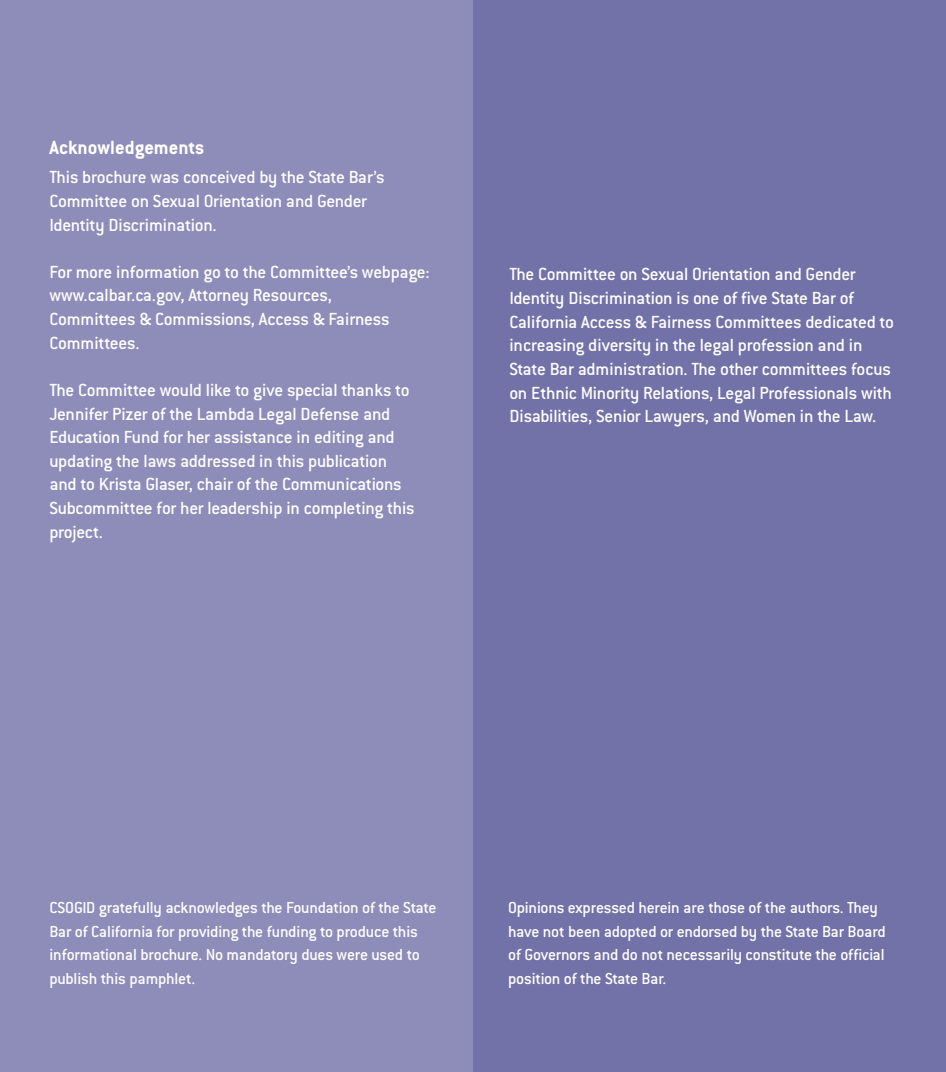
<style>
.page{position:relative;width:946px;height:1072px;background:#fff}
.page>*{position:absolute;margin:0;border:0;box-sizing:border-box;transform-origin:0 0}
.t1{font:700 21px "Conduit ITC";color:#fff}
.t2{font:500 19.25px/23.6px "Conduit ITC";letter-spacing:-.015em;color:#fff}
.t3{font:500 17.5px/23.6px "Conduit ITC";letter-spacing:-.015em;color:#fff}
</style>
<div class="page">
<div style="left:0;top:1px;width:473px;height:1071px;background:#8e8dba"></div>
<div style="left:473px;top:1px;width:472px;height:1071px;background:#7372a8"></div>
<p class="t1" style="left:49px;top:135px;width:156px">Acknowledgements</p>
<p class="t2" style="left:49px;top:165px;width:337px">This brochure was conce ved by the State Bar’s<br>Committee on Sexual Or entation and Gender<br>Ident ty Discriminat on.</p>
<p class="t2" style="left:49px;top:259px;width:382px">For more information go to the Committee’s webpage: www.calbar.ca.gov, Attorney Resources,<br>Committees &amp; Commissions, Access &amp; Fairness Committees.</p>
<p class="t2" style="left:49px;top:377px;width:367px">The Committee would like to give spec al thanks to Jennifer Pizer of the Lambda Legal Defense and Educat on Fund for her assistance in ed ting and updat ng the laws addressed in this publ cat on and to Krista G aser, chair of the Communicat ons Subcommittee for her leadership in comp et ng this project.</p>
<p class="t2" style="left:226px;top:165px;width:6px">i</p>
<p class="t2" style="left:219px;top:188px;width:6px">i</p>
<p class="t2" style="left:86px;top:212px;width:6px">i</p>
<p class="t2" style="left:191px;top:212px;width:6px">i</p>
<p class="t2" style="left:321px;top:377px;width:6px">i</p>
<p class="t2" style="left:98px;top:425px;width:6px">i</p>
<p class="t2" style="left:332px;top:425px;width:6px">i</p>
<p class="t2" style="left:90px;top:448px;width:6px">i</p>
<p class="t2" style="left:339px;top:448px;width:32px">i i</p>
<p class="t2" style="left:155px;top:472px;width:6px">l</p>
<p class="t2" style="left:372px;top:472px;width:6px">i</p>
<p class="t2" style="left:343px;top:496px;width:24px">l i</p>
<p class="t2" style="left:509px;top:262px;width:386px">The Committee on Sexual Or entat on and Gender Ident ty Discriminat on is one of five State Bar of Californ a Access &amp; Fairness Committees dedicated to increasing diversity in the legal profession and in State Bar administrat on. The other committees focus on Ethnic M nority Re at ons, Legal Professionals with Disabilit es, Senior Lawyers, and Women in the Law.</p>
<p class="t2" style="left:708px;top:262px;width:6px">i</p>
<p class="t2" style="left:749px;top:262px;width:6px">i</p>
<p class="t2" style="left:545px;top:286px;width:6px">i</p>
<p class="t2" style="left:651px;top:286px;width:6px">i</p>
<p class="t2" style="left:564px;top:309px;width:6px">i</p>
<p class="t2" style="left:662px;top:356px;width:6px">i</p>
<p class="t2" style="left:593px;top:380px;width:6px">i</p>
<p class="t2" style="left:661px;top:380px;width:24px">l i</p>
<p class="t2" style="left:567px;top:404px;width:6px">i</p>
<p class="t3" style="left:49px;top:895px;width:388px">CSOGID gratefully acknow edges the Foundat on of the State Bar of California for prov ding the funding to produce this informational brochure. No mandatory dues were used to publish this pamphlet.</p>
<p class="t3" style="left:215px;top:895px;width:5px">l</p>
<p class="t3" style="left:339px;top:895px;width:5px">i</p>
<p class="t3" style="left:207px;top:919px;width:5px">i</p>
<p class="t3" style="left:508px;top:895px;width:379px">Opinions expressed herein are those of the authors. They have not been adopted or endorsed by the State Bar Board</p>
<p class="t3" style="left:508px;top:966px;width:160px">posit on of the State Bar.</p>
<p class="t3" style="left:541px;top:942px;width:346px;text-indent:-33px">of Governors and do not necessarily const tute the official i</p>
<p class="t3" style="left:782px;top:942px;width:5px">i</p>
</div>
